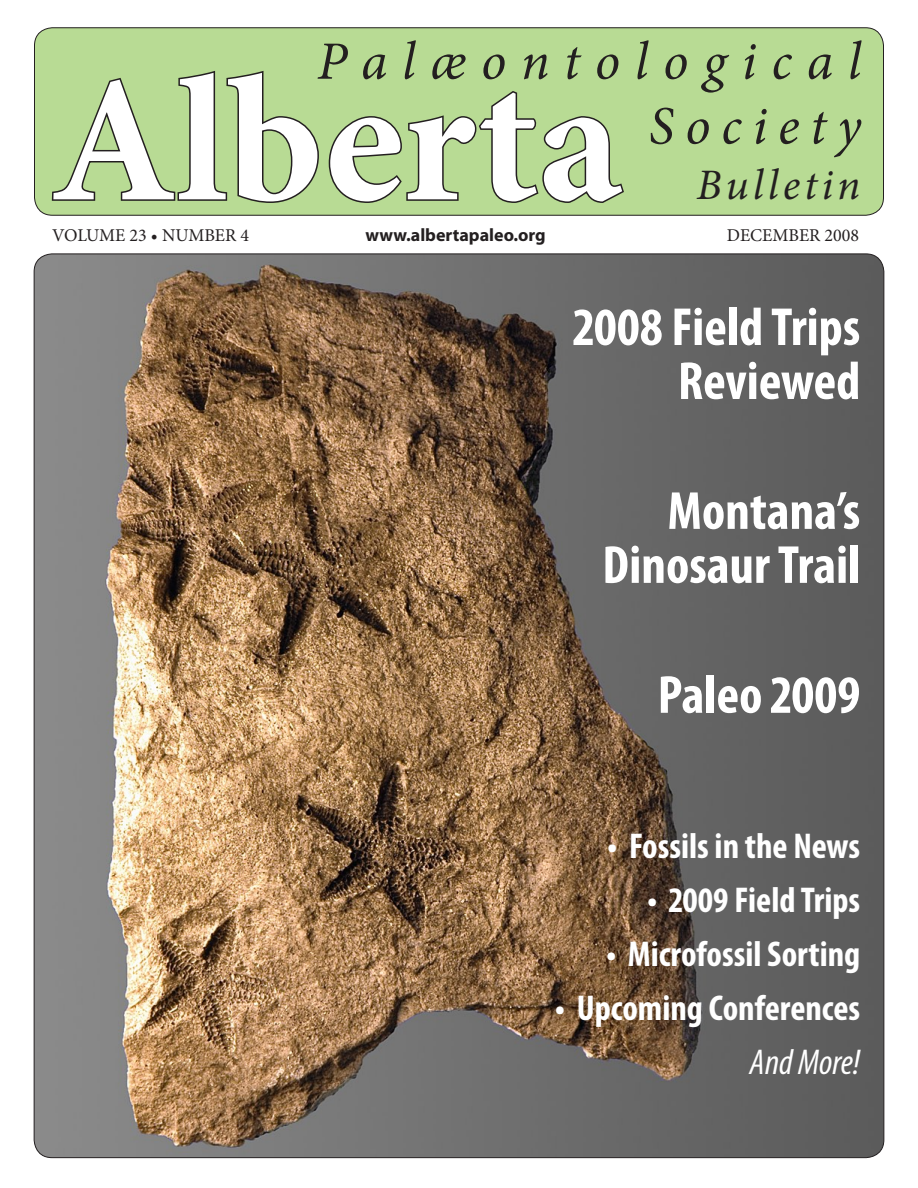
<style>
.page{position:relative;width:918px;height:1188px;background:#fff}
.page>*{position:absolute;margin:0;border:0;box-sizing:border-box;transform-origin:0 0}
.t1{font:700 180px "Minion Pro";color:#fff}
.t2{font:700 condensed 54px/54px "Myriad Pro";color:#fff;text-align:right}
.t3{font:italic 54px/64.8px "Minion Pro";letter-spacing:.27em;color:#231f20;text-align:right}
.t4{font:italic 43.5px "Minion Pro";letter-spacing:.095em;color:#231f20}
.t5{font:700 condensed 36px "Myriad Pro";color:#fff}
.t6{font:italic condensed 36px "Myriad Pro";color:#fff}
.t7{font:18px "Minion Pro";color:#231f20}
.t8{font:700 18px "Myriad Pro";color:#231f20}
</style>
<div class="page">
<div style="left:34px;top:28px;width:850px;height:187px;background:#b8db94;border-radius:18px"></div>
<div style="left:34px;top:27px;width:850px;height:189px;border:1px solid #231f20;border-radius:18px"></div>
<svg style="left:51px;top:70px;width:268px;height:133px"></svg>
<svg style="left:328px;top:91px;width:296px;height:112px"></svg>
<img style="left:34px;top:254px;width:850px;height:904px">
<h2 class="t3" style="left:317px;top:29px;width:545px">Palæontological<br>Society</h2>
<p class="t4" style="left:697px;top:155px;width:165px">Bulletin</p>
<h1 class="t1" style="left:50px;top:15px;width:574px">Alberta</h1>
<p class="t7" style="left:52px;top:223px;width:199px">VOLUME 23 • NUMBER 4</p>
<p class="t8" style="left:365px;top:223px;width:182px">www.albertapaleo.org</p>
<p class="t7" style="left:727px;top:223px;width:134px">DECEMBER 2008</p>
<h2 class="t2" style="left:574px;top:299px;width:288px">2008 Field Trips<br>Reviewed</h2>
<h2 class="t2" style="left:602px;top:483px;width:259px">Montana’s<br>Dinosaur Trail</h2>
<h2 class="t2" style="left:658px;top:667px;width:204px">Paleo 2009</h2>
<p class="t5" style="left:607px;top:823px;width:255px">• Fossils in the News</p>
<p class="t5" style="left:647px;top:877px;width:214px">• 2009 Field Trips</p>
<p class="t5" style="left:606px;top:931px;width:256px">• Microfossil Sorting</p>
<p class="t5" style="left:555px;top:985px;width:307px">• Upcoming Conferences</p>
<p class="t6" style="left:750px;top:1040px;width:112px">And More!</p>
</div>
